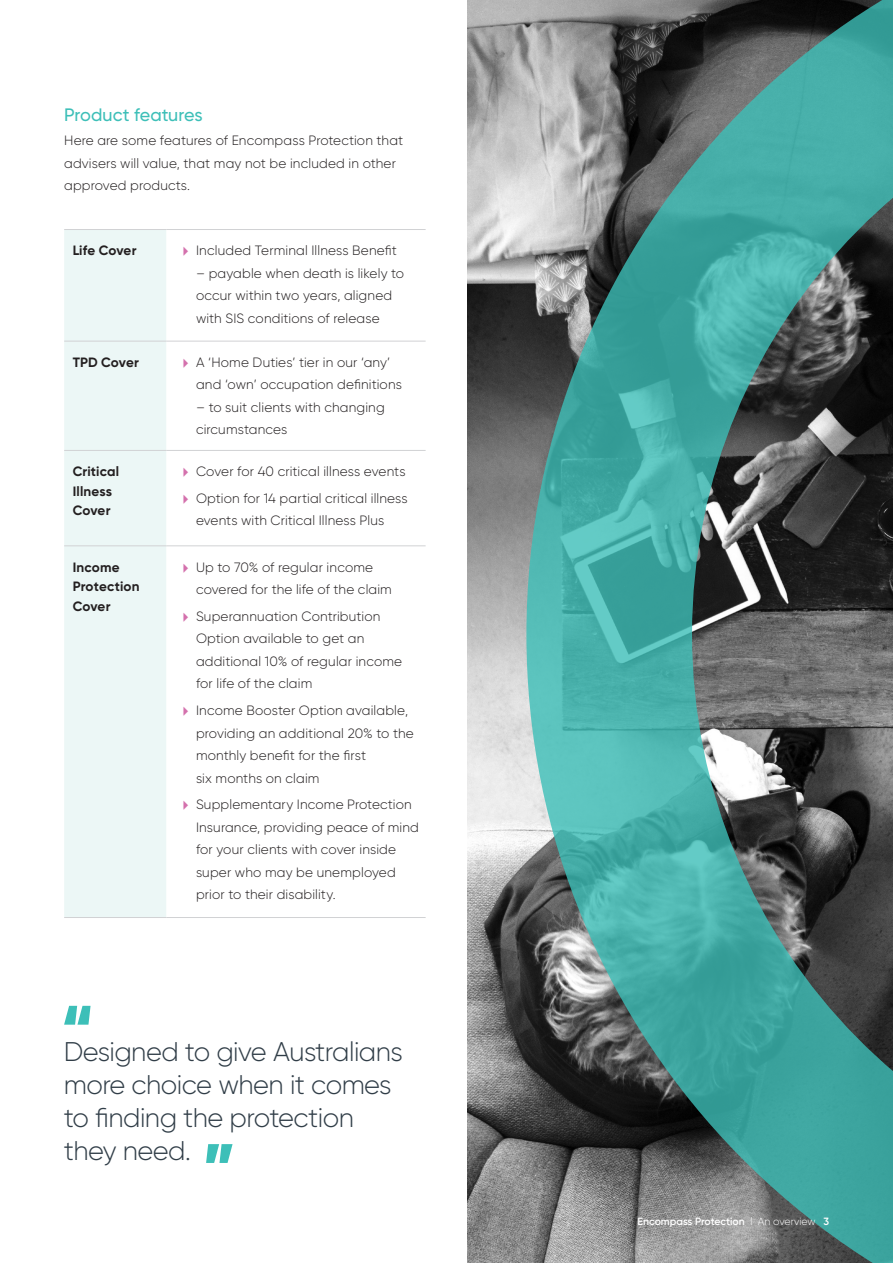
<style>
.page{position:relative;width:893px;height:1263px;background:#fff}
.page>*{position:absolute;margin:0;border:0;box-sizing:border-box;transform-origin:0 0}
.t1{font:300 27px/33px "Gilroy";letter-spacing:-.02em;color:#313e48}
._12_pt_header{font:500 18px "Gilroy";letter-spacing:-.005em;color:#3dbfb8}
.Encompass_Body_Copy{font:300 13.5px/22.5px "Gilroy";letter-spacing:.01em;color:#231f20}
.Encompass_Body_Copy-2{font:700 13.5px/19.5px "Gilroy";letter-spacing:.01em;color:#231f20}
.t2{font:600 10.5px "Gilroy";letter-spacing:-.005em;color:#fff}
.s1{color:#d471ad}
.s2{font-weight:300}
</style>
<div class="page">
<img style="left:468px;top:0;width:58px;height:1263px">
<svg style="left:526px;top:0;width:367px;height:1263px;background:#52817e"></svg>
<div style="left:64px;top:230px;width:102px;height:687px;background:#ecf7f6"></div>
<hr style="left:64px;top:229px;width:102px;height:1px;background:#d1d2d4">
<hr style="left:166px;top:229px;width:260px;height:1px;background:#d1d2d4">
<hr style="left:64px;top:341px;width:102px;height:1px;background:#d1d2d4">
<hr style="left:166px;top:341px;width:260px;height:1px;background:#d1d2d4">
<hr style="left:64px;top:450px;width:102px;height:1px;background:#d1d2d4">
<hr style="left:166px;top:450px;width:260px;height:1px;background:#d1d2d4">
<hr style="left:64px;top:545px;width:102px;height:1px;background:#d1d2d4">
<hr style="left:166px;top:545px;width:260px;height:1px;background:#d1d2d4">
<hr style="left:64px;top:917px;width:102px;height:1px;background:#d1d2d4">
<hr style="left:166px;top:917px;width:260px;height:1px;background:#d1d2d4">
<svg style="left:64px;top:1006px;width:27px;height:19px"></svg>
<svg style="left:206px;top:1144px;width:27px;height:19px"></svg>
<p class="_12_pt_header" style="left:64px;top:103px;width:140px">Product features</p>
<p class="Encompass_Body_Copy" style="left:64px;top:129px;width:341px">Here are some features of Encompass Protection that advisers will value, that may not be included in other approved products.</p>
<p class="Encompass_Body_Copy-2" style="left:73px;top:241px;width:65px">Life Cover</p>
<p class="Encompass_Body_Copy" style="left:183px;top:239px;width:215px"><span class="s1">▸</span> Included Terminal Illness Benefit</p>
<p class="Encompass_Body_Copy" style="left:196px;top:262px;width:210px">– payable when death is likely to occur within two years, aligned with SIS conditions of release</p>
<p class="Encompass_Body_Copy-2" style="left:73px;top:352px;width:68px">TPD Cover</p>
<p class="Encompass_Body_Copy" style="left:196px;top:351px;width:207px;text-indent:-13px"><span class="s1">▸</span> A ‘Home Duties’ tier in our ‘any’ and ‘own’ occupation definitions</p>
<p class="Encompass_Body_Copy" style="left:196px;top:396px;width:190px">– to suit clients with changing circumstances</p>
<p class="Encompass_Body_Copy-2" style="left:73px;top:462px;width:48px">Critical<br>Illness<br>Cover</p>
<p class="Encompass_Body_Copy" style="left:183px;top:460px;width:224px"><span class="s1">▸</span> Cover for 40 critical illness events</p>
<p class="Encompass_Body_Copy" style="left:196px;top:487px;width:213px;text-indent:-13px"><span class="s1">▸</span> Option for 14 partial critical illness events with Critical Illness Plus</p>
<p class="Encompass_Body_Copy-2" style="left:73px;top:557px;width:68px">Income<br>Protection<br>Cover</p>
<p class="Encompass_Body_Copy" style="left:196px;top:555px;width:197px;text-indent:-13px"><span class="s1">▸</span> Up to 70% of regular income covered for the life of the claim</p>
<p class="Encompass_Body_Copy" style="left:196px;top:605px;width:208px;text-indent:-13px"><span class="s1">▸</span> Superannuation Contribution<br>Option available to get an additional 10% of regular income for life of the claim</p>
<p class="Encompass_Body_Copy" style="left:196px;top:699px;width:219px;text-indent:-13px"><span class="s1">▸</span> Income Booster Option available, providing an additional 20% to the monthly benefit for the first<br>six months on claim</p>
<p class="Encompass_Body_Copy" style="left:196px;top:793px;width:224px;text-indent:-13px"><span class="s1">▸</span> Supplementary Income Protection<br>Insurance, providing peace of mind for your clients with cover inside super who may be unemployed prior to their disability.</p>
<p class="t1" style="left:64px;top:1035px;width:341px">Designed to give Australians more choice when it comes to finding the protection they need.</p>
<p class="t2" style="left:637px;top:1214px;width:193px">Encompass Protection <span class="s2">l An overview</span> 3</p>
</div>
